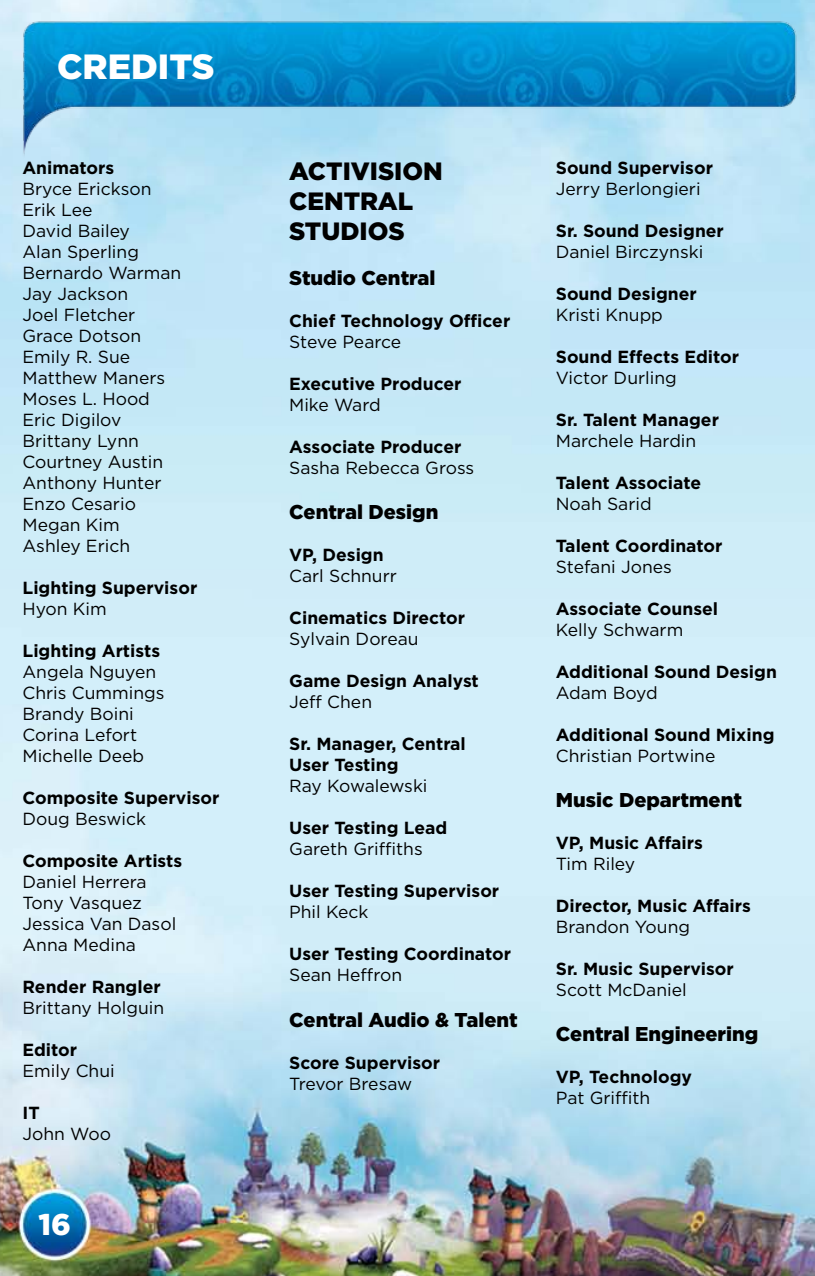
<style>
.page{position:relative;width:815px;height:1276px;background:#fff}
.page>*{position:absolute;margin:0;border:0;box-sizing:border-box;transform-origin:0 0}
.t1{font:900 35px "Gotham HTF";color:#fff}
.t2{font:900 30px "Gotham HTF";color:#fff}
.t3{font:900 25px/30px "Gotham HTF";color:#000;text-align:justify}
.t4{font:900 20px "Gotham HTF";color:#000}
.t5{font:17.5px/21px "Gotham HTF";color:#000}
.t6{font:700 17.5px/21px "Gotham HTF";color:#000}
.t7{font:17.5px "Gotham HTF";letter-spacing:-.02em;color:#000}
</style>
<div class="page">
<img style="left:0;top:182px;width:815px;height:1094px">
<img style="left:0;top:0;width:815px;height:182px">
<h1 class="t1" style="left:57px;top:47px;width:159px">credits</h1>
<p class="t6" style="left:22px;top:157px;width:93px">Animators</p>
<p class="t5" style="left:22px;top:178px;width:160px">Bryce Erickson<br>Erik Lee<br>David Bailey<br>Alan Sperling<br>Bernardo Warman<br>Jay Jackson<br>Joel Fletcher<br>Grace Dotson<br>Emily R. Sue<br>Matthew Maners<br>Moses L. Hood<br>Eric Digilov<br>Brittany Lynn<br>Courtney Austin<br>Anthony Hunter<br>Enzo Cesario<br>Megan Kim<br>Ashley Erich</p>
<p class="t6" style="left:22px;top:577px;width:176px">Lighting Supervisor</p>
<p class="t5" style="left:22px;top:598px;width:86px">Hyon Kim</p>
<p class="t6" style="left:22px;top:640px;width:139px">Lighting Artists</p>
<p class="t5" style="left:22px;top:661px;width:144px">Angela Nguyen<br>Chris Cummings<br>Brandy Boini<br>Corina Lefort<br>Michelle Deeb</p>
<p class="t6" style="left:22px;top:787px;width:198px">Composite Supervisor</p>
<p class="t5" style="left:22px;top:808px;width:125px">Doug Beswick</p>
<p class="t6" style="left:22px;top:850px;width:161px">Composite Artists</p>
<p class="t5" style="left:22px;top:871px;width:155px">Daniel Herrera<br>Tony Vasquez<br>Jessica Van Dasol<br>Anna Medina</p>
<p class="t6" style="left:22px;top:976px;width:140px">Render Rangler</p>
<p class="t5" style="left:22px;top:997px;width:143px">Brittany Holguin</p>
<p class="t6" style="left:22px;top:1039px;width:56px">Editor</p>
<p class="t5" style="left:22px;top:1060px;width:94px">Emily Chui</p>
<p class="t6" style="left:22px;top:1102px;width:19px">IT</p>
<p class="t5" style="left:22px;top:1123px;width:90px">John Woo</p>
<h2 class="t2" style="left:39px;top:1207px;width:34px">16</h2>
<h3 class="t3" style="left:289px;top:156px;width:19px">ACTIVISION CENTRAL STUDIOS</h3>
<p class="t4" style="left:289px;top:267px;width:148px">Studio Central</p>
<p class="t6" style="left:289px;top:310px;width:223px">Chief Technology Officer</p>
<p class="t5" style="left:289px;top:331px;width:114px">Steve Pearce</p>
<p class="t6" style="left:289px;top:373px;width:174px">Executive Producer</p>
<p class="t5" style="left:289px;top:394px;width:93px">Mike Ward</p>
<p class="t6" style="left:289px;top:436px;width:174px">Associate Producer</p>
<p class="t5" style="left:289px;top:457px;width:187px">Sasha Rebecca Gross</p>
<p class="t4" style="left:289px;top:501px;width:151px">Central Design</p>
<p class="t6" style="left:289px;top:544px;width:96px">VP, Design</p>
<p class="t5" style="left:289px;top:565px;width:109px">Carl Schnurr</p>
<p class="t6" style="left:289px;top:607px;width:177px">Cinematics Director</p>
<p class="t5" style="left:289px;top:628px;width:131px">Sylvain Doreau</p>
<p class="t6" style="left:289px;top:670px;width:191px">Game Design Analyst</p>
<p class="t5" style="left:289px;top:691px;width:84px">Jeff Chen</p>
<p class="t6" style="left:289px;top:733px;width:178px">Sr. Manager, Central<br>User Testing</p>
<p class="t5" style="left:289px;top:775px;width:140px">Ray Kowalewski</p>
<p class="t6" style="left:289px;top:817px;width:160px">User Testing Lead</p>
<p class="t5" style="left:289px;top:838px;width:135px">Gareth Griffiths</p>
<p class="t6" style="left:289px;top:880px;width:212px">User Testing Supervisor</p>
<p class="t5" style="left:289px;top:901px;width:81px">Phil Keck</p>
<p class="t6" style="left:289px;top:943px;width:223px">User Testing Coordinator</p>
<p class="t5" style="left:289px;top:964px;width:115px">Sean Heffron</p>
<p class="t4" style="left:289px;top:1008px;width:230px">Central Audio &amp; Talent</p>
<p class="t6" style="left:289px;top:1051px;width:153px">Score Supervisor</p>
<p class="t7" style="left:289px;top:1073px;width:125px">Trevor Bresaw</p>
<p class="t6" style="left:556px;top:157px;width:159px">Sound Supervisor</p>
<p class="t5" style="left:556px;top:178px;width:146px">Jerry Berlongieri</p>
<p class="t6" style="left:556px;top:220px;width:170px">Sr. Sound Designer</p>
<p class="t5" style="left:556px;top:241px;width:149px">Daniel Birczynski</p>
<p class="t6" style="left:556px;top:283px;width:142px">Sound Designer</p>
<p class="t5" style="left:556px;top:304px;width:109px">Kristi Knupp</p>
<p class="t6" style="left:556px;top:346px;width:185px">Sound Effects Editor</p>
<p class="t5" style="left:556px;top:367px;width:122px">Victor Durling</p>
<p class="t6" style="left:556px;top:409px;width:165px">Sr. Talent Manager</p>
<p class="t5" style="left:556px;top:430px;width:142px">Marchele Hardin</p>
<p class="t6" style="left:556px;top:472px;width:147px">Talent Associate</p>
<p class="t5" style="left:556px;top:493px;width:97px">Noah Sarid</p>
<p class="t6" style="left:556px;top:535px;width:168px">Talent Coordinator</p>
<p class="t5" style="left:556px;top:556px;width:118px">Stefani Jones</p>
<p class="t6" style="left:556px;top:598px;width:164px">Associate Counsel</p>
<p class="t5" style="left:556px;top:619px;width:129px">Kelly Schwarm</p>
<p class="t6" style="left:556px;top:661px;width:223px">Additional Sound Design</p>
<p class="t5" style="left:556px;top:682px;width:103px">Adam Boyd</p>
<p class="t6" style="left:556px;top:724px;width:220px">Additional Sound Mixing</p>
<p class="t5" style="left:556px;top:745px;width:161px">Christian Portwine</p>
<p class="t4" style="left:556px;top:788px;width:188px">Music Department</p>
<p class="t6" style="left:556px;top:832px;width:149px">VP, Music Affairs</p>
<p class="t5" style="left:556px;top:853px;width:81px">Tim Riley</p>
<p class="t6" style="left:556px;top:895px;width:197px">Director, Music Affairs</p>
<p class="t5" style="left:556px;top:916px;width:136px">Brandon Young</p>
<p class="t6" style="left:556px;top:958px;width:180px">Sr. Music Supervisor</p>
<p class="t5" style="left:556px;top:979px;width:132px">Scott McDaniel</p>
<p class="t4" style="left:556px;top:1022px;width:204px">Central Engineering</p>
<p class="t6" style="left:556px;top:1066px;width:138px">VP, Technology</p>
<p class="t5" style="left:556px;top:1087px;width:96px">Pat Griffith</p>
</div>
